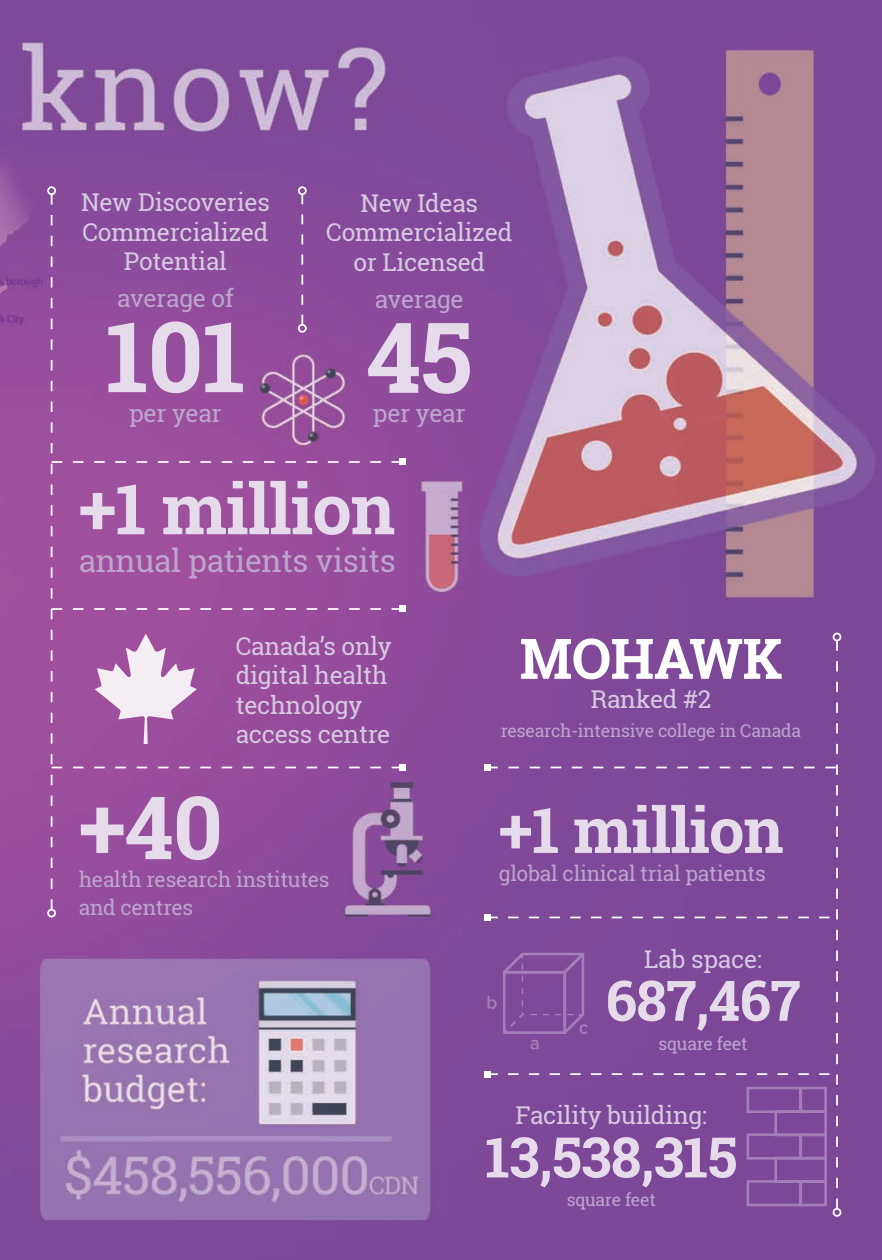
<style>
.page{position:relative;width:882px;height:1260px;background:#fff}
.page>*{position:absolute;margin:0;border:0;box-sizing:border-box;transform-origin:0 0}
.t1{font:700 98px "Roboto Slab";color:#e5dbea}
.t2{font:700 87.5px "Roboto Slab";color:#e5dbea}
.t3{font:700 70px "Roboto Slab";letter-spacing:-.01em;color:#e5dbea}
.t4{font:700 63px "Roboto Slab";letter-spacing:-.01em;color:#e5dbea}
.t5{font:700 56px "Roboto Slab";letter-spacing:-.01em;color:#e5dbea}
.t6{font:700 56px "Roboto Slab";letter-spacing:-.01em;color:#fff}
.t7{font:31.5px "Roboto Slab";letter-spacing:-.01em;color:#bda4cc}
.t8{font:24.5px/29.4px "Roboto Slab";letter-spacing:-.01em;color:#d7c8e1;text-align:center}
.t9{font:24.5px "Roboto Slab";letter-spacing:-.01em;color:#bda4cc}
.t10{font:21px/28px "Roboto Slab";letter-spacing:-.01em;color:#bda4cc}
.t11{font:17.5px "Roboto Slab";letter-spacing:-.01em;color:#bda4cc}
</style>
<div class="page">
<img style="left:0;top:0;width:882px;height:1260px">
<div style="left:833px;top:633px;width:8px;height:8px;border:2px solid #fff;border-radius:50%"></div>
<div style="left:833px;top:1208px;width:8px;height:9px;border:2px solid #fff;border-radius:50%"></div>
<div style="left:47px;top:186px;width:9px;height:9px;border:2px solid #fff;border-radius:50%"></div>
<div style="left:47px;top:909px;width:9px;height:8px;border:2px solid #fff;border-radius:50%"></div>
<div style="left:298px;top:186px;width:9px;height:9px;border:2px solid #fff;border-radius:50%"></div>
<div style="left:484px;top:764px;width:7px;height:7px;background:#fff"></div>
<div style="left:399px;top:458px;width:7px;height:7px;background:#fff"></div>
<div style="left:399px;top:605px;width:7px;height:7px;background:#fff"></div>
<div style="left:399px;top:764px;width:7px;height:7px;background:#fff"></div>
<div style="left:484px;top:914px;width:7px;height:7px;background:#fff"></div>
<div style="left:484px;top:1071px;width:7px;height:7px;background:#fff"></div>
<div style="left:487px;top:640px;width:351px;height:569px;background:#7e4899"></div>
<svg style="left:51px;top:194px;width:351px;height:716px;background:#97529e"></svg>
<p class="t8" style="left:81px;top:188px;width:190px">New Discoveries<br>Commercialized<br>Potential</p>
<p class="t9" style="left:117px;top:282px;width:118px">average of</p>
<h1 class="t1" style="left:105px;top:289px;width:142px">101</h1>
<p class="t9" style="left:129px;top:396px;width:94px">per year</p>
<p class="t8" style="left:326px;top:188px;width:188px">New Ideas<br>Commercialized or Licensed</p>
<p class="t9" style="left:375px;top:282px;width:90px">average</p>
<h1 class="t1" style="left:366px;top:290px;width:108px">45</h1>
<p class="t9" style="left:373px;top:397px;width:94px">per year</p>
<h3 class="t3" style="left:79px;top:461px;width:318px">+1 million</h3>
<p class="t7" style="left:79px;top:539px;width:319px">annual patients visits</p>
<p class="t8" style="left:236px;top:631px;width:158px;text-align:left">Canada’s only digital health technology access centre</p>
<h2 class="t2" style="left:79px;top:767px;width:146px">+40</h2>
<p class="t10" style="left:79px;top:865px;width:252px">health research institutes and centres</p>
<h3 class="t6" style="left:520px;top:620px;width:264px">MOHAWK</h3>
<p class="t8" style="left:591px;top:684px;width:122px">Ranked #2</p>
<p class="t11" style="left:501px;top:719px;width:302px">research-intensive college in Canada</p>
<h3 class="t4" style="left:499px;top:787px;width:286px">+1 million</h3>
<p class="t10" style="left:499px;top:859px;width:269px">global clinical trial patients</p>
<p class="t8" style="left:644px;top:944px;width:119px">Lab space:</p>
<h3 class="t5" style="left:606px;top:962px;width:196px">687,467</h3>
<p class="t11" style="left:659px;top:1031px;width:91px">square feet</p>
<p class="t8" style="left:516px;top:1100px;width:193px">Facility building:</p>
<h3 class="t5" style="left:485px;top:1119px;width:254px">13,538,315</h3>
<p class="t11" style="left:567px;top:1188px;width:91px">square feet</p>
</div>
